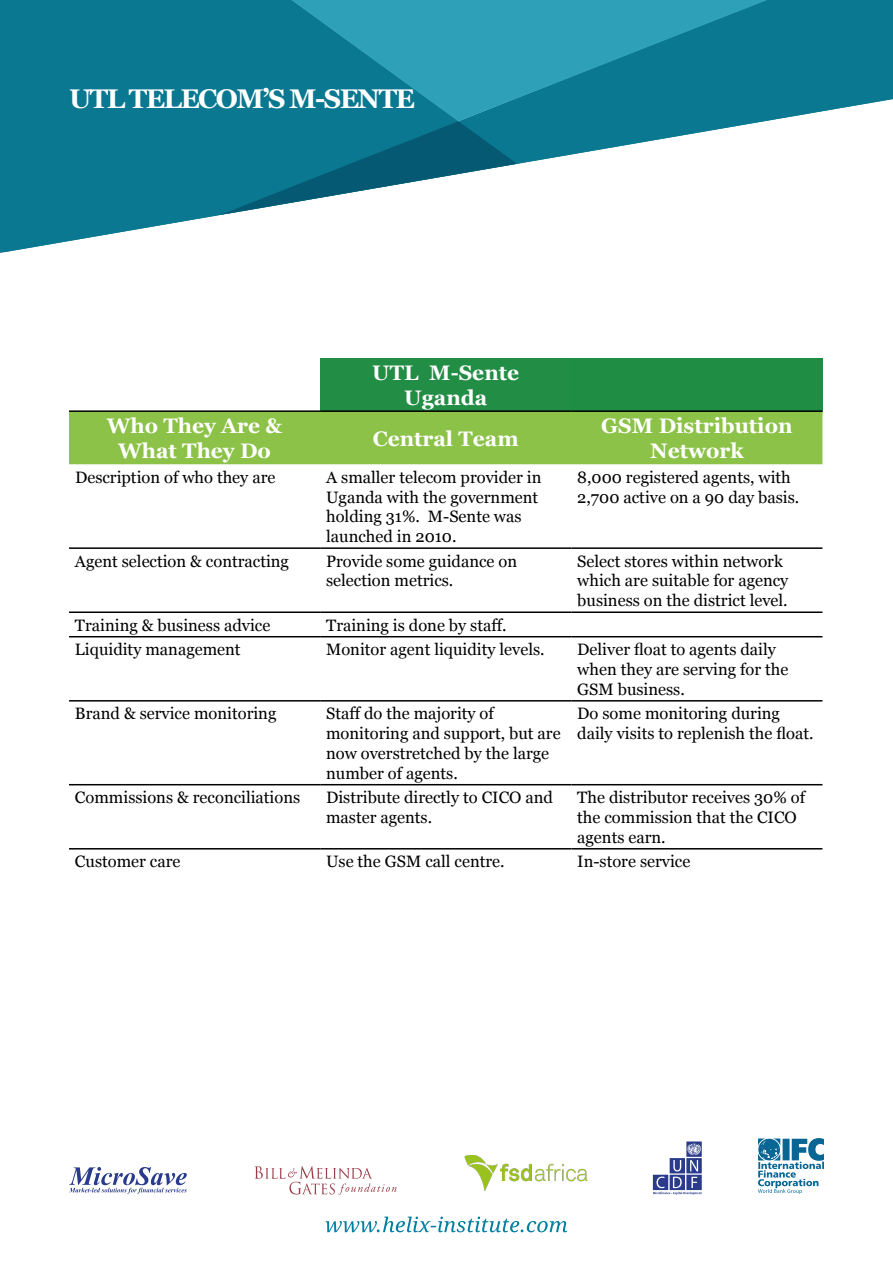
<style>
.page{position:relative;width:893px;height:1263px;background:#fff}
.page>*{position:absolute;margin:0;border:0;box-sizing:border-box;transform-origin:0 0}
.t1{font:700 27px "Georgia";letter-spacing:-.06em;color:#fff}
.t2{font:700 21px/25.2px "Georgia";color:#fff;text-align:center}
.t3{font:16.5px/19.8px "Georgia";color:#000}
</style>
<div class="page">
<img style="left:464px;top:1155px;width:124px;height:37px">
<svg style="left:653px;top:1141px;width:49px;height:54px"></svg>
<svg style="left:0;top:0;width:265px;height:249px;background:#1e839a"></svg>
<svg style="left:517px;top:0;width:376px;height:164px;fill:#0a7891"></svg>
<svg style="left:220px;top:121px;width:297px;height:94px"></svg>
<div style="left:0;top:122px;width:23px;height:131px;background:#0a7891"></div>
<svg style="left:265px;top:0;width:552px;height:121px;background:#1a8aa2"></svg>
<svg style="left:325px;top:1216px;width:242px;height:16px"></svg>
<svg style="left:69px;top:1167px;width:118px;height:27px"></svg>
<svg style="left:758px;top:1138px;width:66px;height:56px"></svg>
<svg style="left:254px;top:1166px;width:143px;height:29px"></svg>
<div style="left:320px;top:358px;width:251px;height:53px;background:#228d44"></div>
<div style="left:571px;top:358px;width:251px;height:53px;background:#208d45"></div>
<div style="left:69px;top:412px;width:753px;height:52px;background:#8bc247"></div>
<hr style="left:69px;top:410px;width:251px;height:2px;background:#000">
<hr style="left:320px;top:410px;width:251px;height:2px;background:#000">
<hr style="left:571px;top:410px;width:251px;height:2px;background:#000">
<hr style="left:69px;top:547px;width:251px;height:2px;background:#000">
<hr style="left:320px;top:547px;width:251px;height:2px;background:#000">
<hr style="left:571px;top:547px;width:251px;height:2px;background:#000">
<hr style="left:69px;top:611px;width:251px;height:2px;background:#000">
<hr style="left:320px;top:611px;width:251px;height:2px;background:#000">
<hr style="left:571px;top:611px;width:251px;height:2px;background:#000">
<hr style="left:69px;top:636px;width:251px;height:1px;background:#000">
<hr style="left:320px;top:636px;width:251px;height:1px;background:#000">
<hr style="left:571px;top:636px;width:251px;height:1px;background:#000">
<hr style="left:69px;top:700px;width:251px;height:1px;background:#000">
<hr style="left:320px;top:700px;width:251px;height:1px;background:#000">
<hr style="left:571px;top:700px;width:251px;height:1px;background:#000">
<hr style="left:69px;top:784px;width:251px;height:1px;background:#000">
<hr style="left:320px;top:784px;width:251px;height:1px;background:#000">
<hr style="left:571px;top:784px;width:251px;height:1px;background:#000">
<hr style="left:69px;top:848px;width:251px;height:1px;background:#000">
<hr style="left:320px;top:848px;width:251px;height:1px;background:#000">
<hr style="left:571px;top:848px;width:251px;height:1px;background:#000">
<h1 class="t1" style="left:69px;top:79px;width:347px">UTL TELECOM’S M-SENTE</h1>
<p class="t2" style="left:107px;top:412px;width:177px">Who They Are &amp;<br>What They Do</p>
<p class="t2" style="left:372px;top:359px;width:148px">UTL M-Sente<br>Uganda</p>
<p class="t2" style="left:373px;top:425px;width:148px">Central Team</p>
<p class="t2" style="left:601px;top:412px;width:193px">GSM Distribution<br>Network</p>
<p class="t3" style="left:75px;top:466px;width:202px">Description of who they are</p>
<p class="t3" style="left:326px;top:466px;width:217px">A smaller telecom provider in<br>Uganda with the government holding 31%. M-Sente was launched in 2010.</p>
<p class="t3" style="left:577px;top:466px;width:224px">8,000 registered agents, with<br>2,700 active on a 90 day basis.</p>
<p class="t3" style="left:75px;top:550px;width:216px">Agent selection &amp; contracting</p>
<p class="t3" style="left:326px;top:550px;width:193px">Provide some guidance on selection metrics.</p>
<p class="t3" style="left:577px;top:550px;width:213px">Select stores within network which are suitable for agency business on the district level.</p>
<p class="t3" style="left:75px;top:614px;width:197px">Training &amp; business advice</p>
<p class="t3" style="left:326px;top:614px;width:182px">Training is done by staff.</p>
<p class="t3" style="left:75px;top:639px;width:167px">Liquidity management</p>
<p class="t3" style="left:326px;top:639px;width:220px">Monitor agent liquidity levels.</p>
<p class="t3" style="left:577px;top:639px;width:213px">Deliver float to agents daily when they are serving for the<br>GSM business.</p>
<p class="t3" style="left:75px;top:703px;width:203px">Brand &amp; service monitoring</p>
<p class="t3" style="left:326px;top:703px;width:236px">Staff do the majority of monitoring and support, but are now overstretched by the large number of agents.</p>
<p class="t3" style="left:577px;top:703px;width:238px">Do some monitoring during daily visits to replenish the float.</p>
<p class="t3" style="left:75px;top:787px;width:227px">Commissions &amp; reconciliations</p>
<p class="t3" style="left:326px;top:787px;width:228px">Distribute directly to CICO and master agents.</p>
<p class="t3" style="left:577px;top:787px;width:229px">The distributor receives 30% of the commission that the CICO agents earn.</p>
<p class="t3" style="left:75px;top:851px;width:107px">Customer care</p>
<p class="t3" style="left:326px;top:851px;width:180px">Use the GSM call centre.</p>
<p class="t3" style="left:577px;top:851px;width:115px">In-store service</p>
</div>
